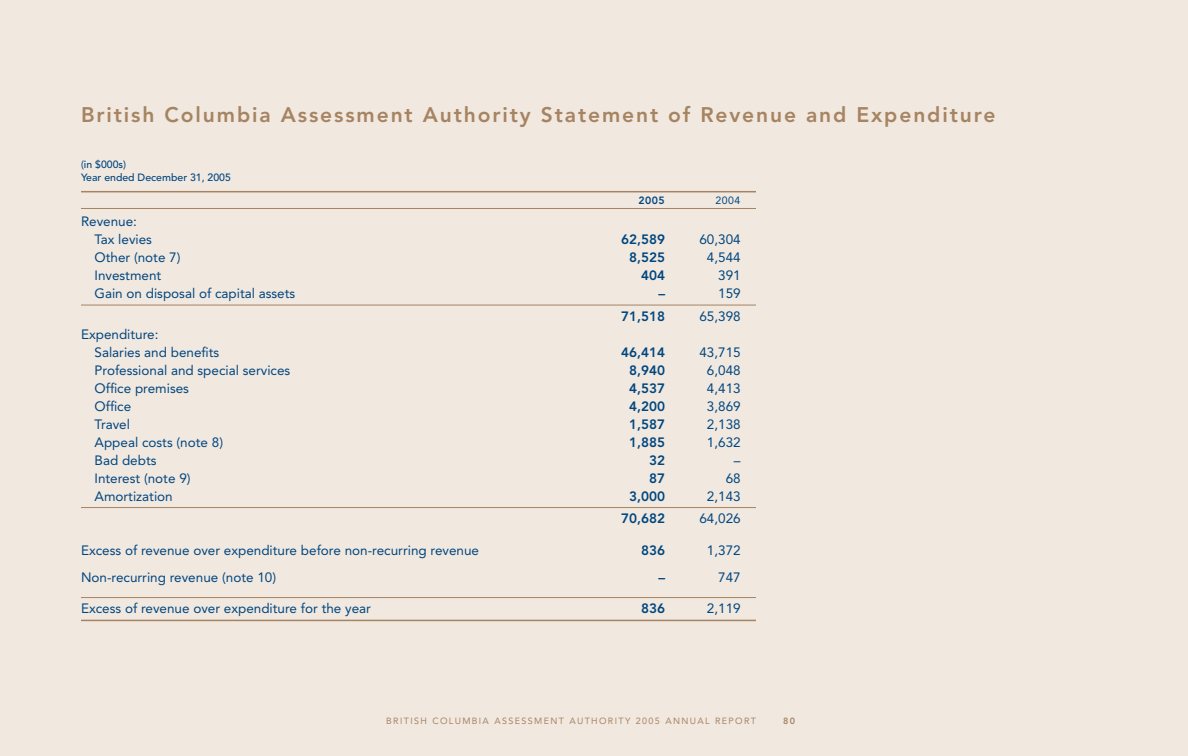
<style>
.page{position:relative;width:1188px;height:756px;background:#f1e8e0}
.page>*{position:absolute;margin:0;border:0;box-sizing:border-box;transform-origin:0 0}
.t1{font:800 21px "Avenir";letter-spacing:.09em;color:#a68462}
.t2{font:13.5px/18px "Avenir";color:#00467e}
.t3{font:800 13.5px "Avenir";color:#00467e}
.t4{font:500 10.5px/13.5px "Avenir";color:#00467e}
.t5{font:800 10.5px "Avenir";color:#00467e}
.t6{font:10.5px "Avenir";color:#00467e}
.t7{font:9px "Avenir";letter-spacing:.15em;color:#a68462}
.t8{font:800 9px "Avenir";color:#a68462}
</style>
<div class="page">
<hr style="left:81px;top:191px;width:675px;height:1px;background:#a68462">
<hr style="left:81px;top:208px;width:675px;height:1px;background:#a68462">
<hr style="left:81px;top:305px;width:675px;height:1px;background:#a68462">
<hr style="left:81px;top:507px;width:675px;height:1px;background:#a68462">
<hr style="left:81px;top:597px;width:675px;height:1px;background:#a68462">
<hr style="left:81px;top:620px;width:675px;height:1px;background:#a68462">
<h1 class="t1" style="left:81px;top:107px;width:916px">British Columbia Assessment Authority Statement of Revenue and Expenditure</h1>
<p class="t4" style="left:81px;top:159px;width:152px">(in $000s)<br>Year ended December 31, 2005</p>
<p class="t5" style="left:639px;top:196px;width:28px">2005</p>
<p class="t6" style="left:716px;top:196px;width:26px">2004</p>
<p class="t2" style="left:94px;top:214px;width:59px;text-indent:-14px">Revenue:<br>Tax levies</p>
<p class="t3" style="left:621px;top:234px;width:45px">62,589</p>
<p class="t2" style="left:699px;top:232px;width:43px">60,304</p>
<p class="t2" style="left:94px;top:250px;width:88px">Other (note 7)</p>
<p class="t3" style="left:629px;top:252px;width:37px">8,525</p>
<p class="t2" style="left:707px;top:250px;width:35px">4,544</p>
<p class="t2" style="left:95px;top:268px;width:68px">Investment</p>
<p class="t3" style="left:641px;top:270px;width:25px">404</p>
<p class="t2" style="left:718px;top:268px;width:24px">391</p>
<p class="t2" style="left:95px;top:286px;width:202px">Gain on disposal of capital assets</p>
<p class="t3" style="left:658px;top:288px;width:8px">–</p>
<p class="t2" style="left:718px;top:286px;width:24px">159</p>
<p class="t3" style="left:621px;top:311px;width:45px">71,518</p>
<p class="t2" style="left:699px;top:308px;width:43px">65,398</p>
<p class="t2" style="left:95px;top:326px;width:126px;text-indent:-14px">Expenditure:<br>Salaries and benefits</p>
<p class="t3" style="left:621px;top:347px;width:45px">46,414</p>
<p class="t2" style="left:699px;top:344px;width:43px">43,715</p>
<p class="t2" style="left:95px;top:362px;width:197px">Professional and special services</p>
<p class="t3" style="left:629px;top:365px;width:37px">8,940</p>
<p class="t2" style="left:707px;top:362px;width:35px">6,048</p>
<p class="t2" style="left:95px;top:380px;width:96px">Office premises</p>
<p class="t3" style="left:629px;top:383px;width:37px">4,537</p>
<p class="t2" style="left:707px;top:380px;width:35px">4,413</p>
<p class="t2" style="left:95px;top:398px;width:38px">Office</p>
<p class="t3" style="left:629px;top:401px;width:37px">4,200</p>
<p class="t2" style="left:707px;top:398px;width:35px">3,869</p>
<p class="t2" style="left:95px;top:416px;width:37px">Travel</p>
<p class="t3" style="left:629px;top:419px;width:37px">1,587</p>
<p class="t2" style="left:707px;top:416px;width:35px">2,138</p>
<p class="t2" style="left:95px;top:434px;width:130px">Appeal costs (note 8)</p>
<p class="t3" style="left:629px;top:437px;width:37px">1,885</p>
<p class="t2" style="left:707px;top:434px;width:35px">1,632</p>
<p class="t2" style="left:95px;top:452px;width:64px">Bad debts</p>
<p class="t3" style="left:649px;top:455px;width:17px">32</p>
<p class="t2" style="left:734px;top:452px;width:8px">–</p>
<p class="t2" style="left:95px;top:470px;width:98px">Interest (note 9)</p>
<p class="t3" style="left:649px;top:473px;width:17px">87</p>
<p class="t2" style="left:726px;top:470px;width:17px">68</p>
<p class="t2" style="left:95px;top:488px;width:80px">Amortization</p>
<p class="t3" style="left:629px;top:491px;width:37px">3,000</p>
<p class="t2" style="left:707px;top:488px;width:35px">2,143</p>
<p class="t3" style="left:621px;top:513px;width:45px">70,682</p>
<p class="t2" style="left:699px;top:511px;width:43px">64,026</p>
<p class="t2" style="left:81px;top:542px;width:400px">Excess of revenue over expenditure before non-recurring revenue</p>
<p class="t3" style="left:641px;top:545px;width:25px">836</p>
<p class="t2" style="left:707px;top:542px;width:35px">1,372</p>
<p class="t2" style="left:81px;top:569px;width:197px">Non-recurring revenue (note 10)</p>
<p class="t3" style="left:658px;top:572px;width:8px">–</p>
<p class="t2" style="left:718px;top:569px;width:24px">747</p>
<p class="t2" style="left:81px;top:601px;width:291px">Excess of revenue over expenditure for the year</p>
<p class="t3" style="left:641px;top:603px;width:25px">836</p>
<p class="t2" style="left:707px;top:601px;width:35px">2,119</p>
<p class="t7" style="left:386px;top:717px;width:371px">BRITISH COLUMBIA ASSESSMENT AUTHORITY 2005 ANNUAL REPORT</p>
<p class="t8" style="left:783px;top:717px;width:14px">80</p>
</div>
